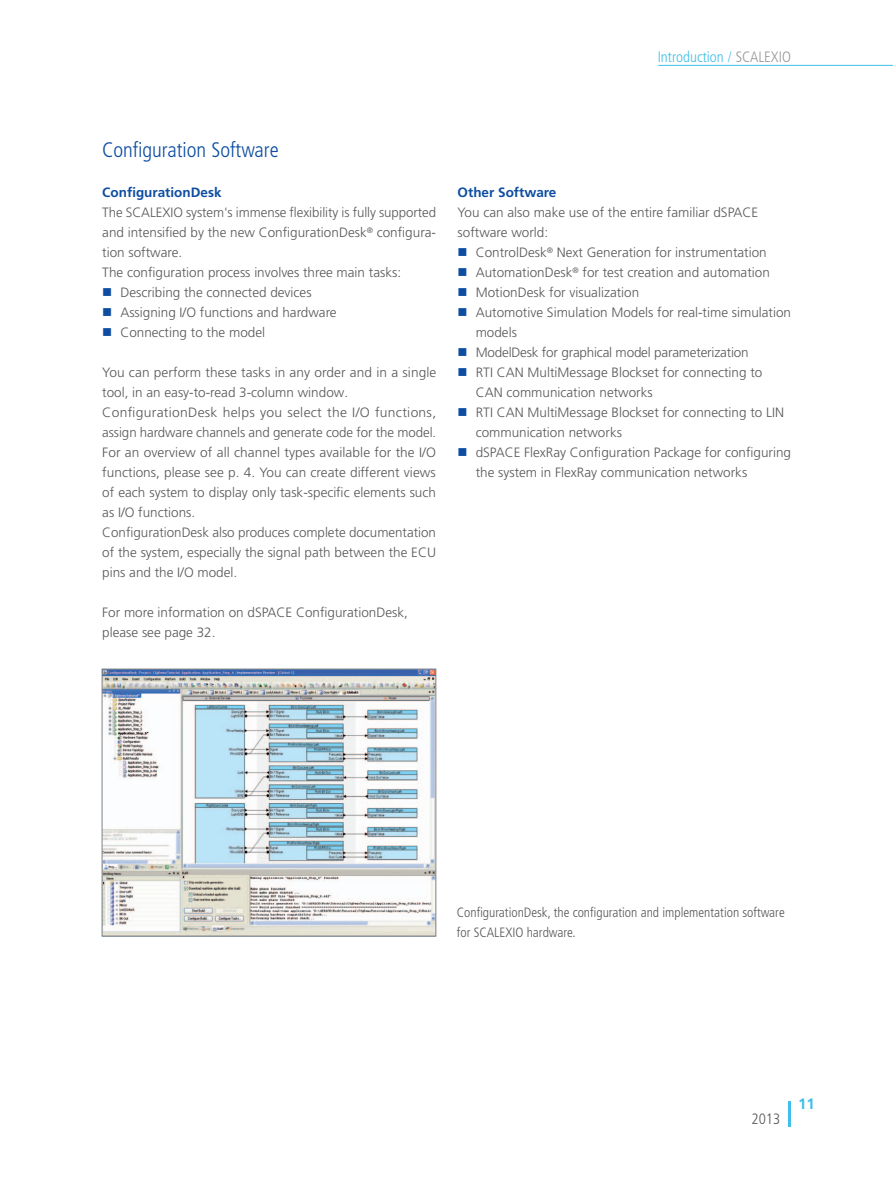
<style>
.page{position:relative;width:893px;height:1188px;background:#fff}
.page>*{position:absolute;margin:0;border:0;box-sizing:border-box;transform-origin:0 0}
.t1{font:300 condensed 21px "Frutiger LT Pro";color:#0d4da1}
.t2{font:300 condensed 15px "Frutiger LT Pro";color:#3fbfe9}
.t3{font:300 condensed 15px "Frutiger LT Pro";color:#57585a}
.t4{font:700 15px "Frutiger LT Pro";color:#3fbfe9}
.t5{font:300 13.5px/20px "Frutiger LT Pro";color:#57585a}
.t6{font:300 condensed 13.5px/20px "Frutiger LT Pro";color:#57585a}
.t7{font:700 13.5px "Frutiger LT Pro";color:#0d4da1}
.s1{color:#96989b}
.s2{color:#0d4da1}
</style>
<div class="page">
<hr style="left:789px;top:1101px;width:2px;height:26px;background:#3fbfe9">
<hr style="left:658px;top:65px;width:235px;height:1px;background:#3fbfe9">
<img style="left:104px;top:671px;width:330px;height:263px">
<div style="left:102px;top:669px;width:334px;height:267px;border:1px solid #808285"></div>
<p class="t2" style="left:658px;top:48px;width:135px">Introduction / <span class="s1">SCALEXIO</span></p>
<h1 class="t1" style="left:102px;top:138px;width:178px">Configuration Software</h1>
<p class="t7" style="left:102px;top:185px;width:121px">ConfigurationDesk</p>
<p class="t5" style="left:102px;top:203px;width:335px">The SCALEXIO system's immense flexibility is fully supported and intensified by the new ConfigurationDesk<sup>®</sup> configura&shy;tion software.<br>The configuration process involves three main tasks:</p>
<p class="t5" style="left:102px;top:283px;width:211px"><span class="s2">■</span> Describing the connected devices</p>
<p class="t5" style="left:102px;top:303px;width:236px"><span class="s2">■</span> Assigning I/O functions and hardware</p>
<p class="t5" style="left:102px;top:323px;width:164px"><span class="s2">■</span> Connecting to the model</p>
<p class="t5" style="left:102px;top:363px;width:335px">You can perform these tasks in any order and in a single tool, in an easy-to-read 3-column window.<br>ConfigurationDesk helps you select the I/O functions, assign hardware channels and generate code for the model.<br>For an overview of all channel types available for the I/O functions, please see p. 4. You can create different views of each system to display only task-specific elements such as I/O functions.<br>ConfigurationDesk also produces complete documentation of the system, especially the signal path between the ECU pins and the I/O model.</p>
<p class="t5" style="left:102px;top:602px;width:307px">For more information on dSPACE ConfigurationDesk, please see page 32.</p>
<p class="t7" style="left:458px;top:185px;width:100px">Other Software</p>
<p class="t5" style="left:458px;top:203px;width:302px">You can also make use of the entire familiar dSPACE software world:</p>
<p class="t5" style="left:458px;top:243px;width:311px"><span class="s2">■</span> ControlDesk<sup>®</sup> Next Generation for instrumentation</p>
<p class="t5" style="left:458px;top:263px;width:314px"><span class="s2">■</span> AutomationDesk<sup>®</sup> for test creation and automation</p>
<p class="t5" style="left:458px;top:283px;width:183px"><span class="s2">■</span> MotionDesk for visualization</p>
<p class="t5" style="left:476px;top:303px;width:317px;text-indent:-18px"><span class="s2">■</span> Automotive Simulation Models for real-time simulation models</p>
<p class="t5" style="left:458px;top:343px;width:292px"><span class="s2">■</span> ModelDesk for graphical model parameterization</p>
<p class="t5" style="left:476px;top:363px;width:288px;text-indent:-18px"><span class="s2">■</span> RTI CAN MultiMessage Blockset for connecting to<br>CAN communication networks</p>
<p class="t5" style="left:476px;top:403px;width:310px;text-indent:-18px"><span class="s2">■</span> RTI CAN MultiMessage Blockset for connecting to LIN communication networks</p>
<p class="t5" style="left:476px;top:443px;width:317px;text-indent:-18px"><span class="s2">■</span> dSPACE FlexRay Configuration Package for configuring the system in FlexRay communication networks</p>
<p class="t6" style="left:457px;top:902px;width:329px">ConfigurationDesk, the configuration and implementation software for SCALEXIO hardware.</p>
<p class="t3" style="left:751px;top:1110px;width:30px">2013</p>
<p class="t4" style="left:798px;top:1095px;width:18px">11</p>
</div>
